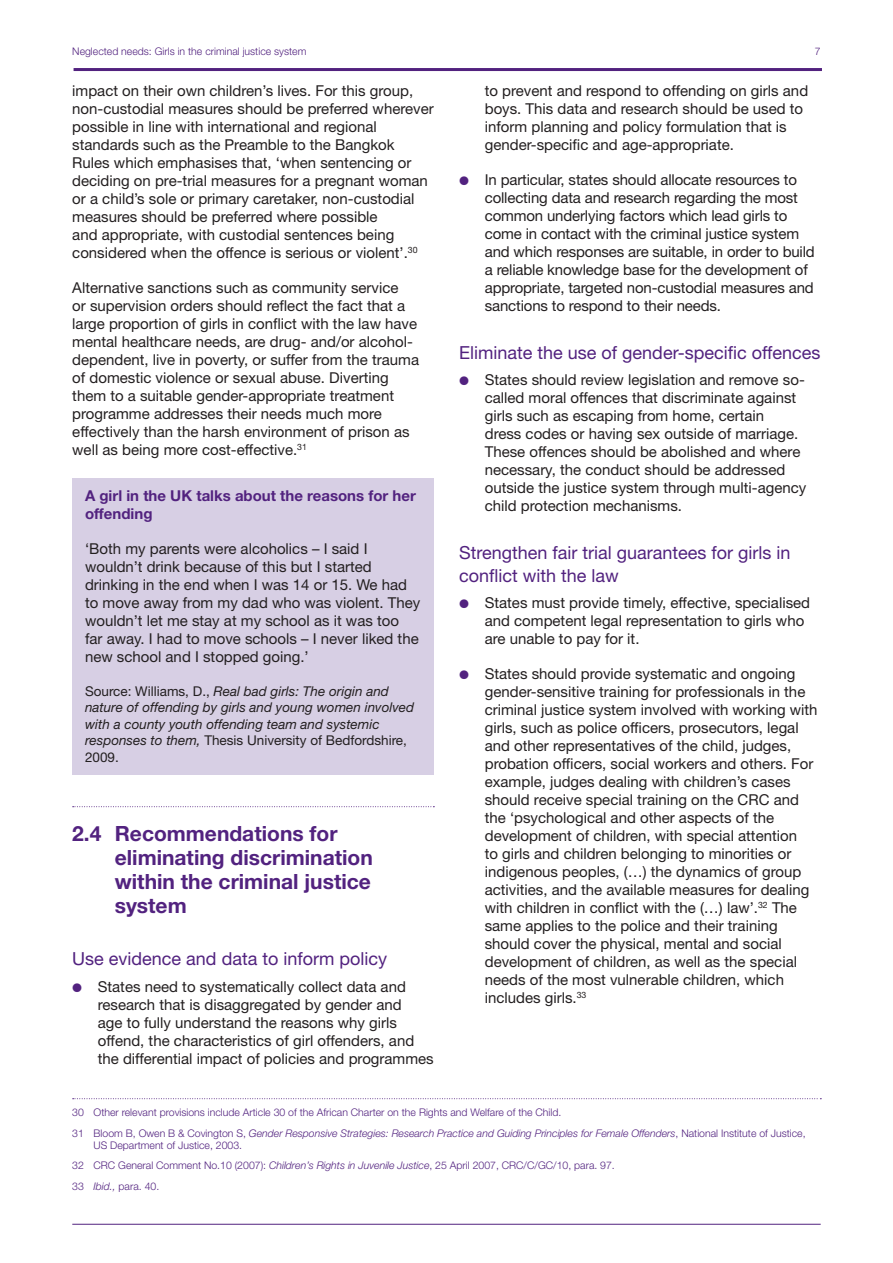
<style>
.page{position:relative;width:893px;height:1263px;background:#fff}
.page>*{position:absolute;margin:0;border:0;box-sizing:border-box;transform-origin:0 0}
.b-head{font:700 21px/24px "Helvetica Neue LT Std";color:#52227f}
.c-head{font:18px/22.5px "Helvetica Neue LT Std";color:#52227f}
.text{font:15px/18px "Helvetica Neue LT Std";color:#231f20}
.d-head{font:700 15px/18px "Helvetica Neue LT Std";color:#52227f}
.source{font:italic 13.5px/16.5px "Helvetica Neue LT Std";color:#231f20}
.footnote{font:300 10.5px/12px "Helvetica Neue LT Std";color:#52227f}
.footnote_first{font:300 10.5px "Helvetica Neue LT Std";color:#52227f}
.running_head{font:300 10.5px "Helvetica Neue LT Std";color:#52227f}
.s1{font-style:normal}
.s2{font-family:"Mathematical Pi Six";font-size:12px;color:#52227f}
.s3{font-style:italic}
</style>
<div class="page">
<hr style="left:72px;top:1224px;width:749px;height:1px;background:#52227f">
<hr style="left:74px;top:68px;width:748px;height:3px;background:#52227f">
<svg style="left:73px;top:806px;width:361px;height:1px"></svg>
<div style="left:72px;top:478px;width:362px;height:297px;background:#d7cfe4"></div>
<svg style="left:73px;top:1098px;width:748px;height:1px"></svg>
<p class="running_head" style="left:72px;top:45px;width:236px">Neglected needs: Girls in the criminal justice system</p>
<p class="running_head" style="left:815px;top:45px;width:7px">7</p>
<p class="text" style="left:72px;top:81px;width:363px">impact on their own children’s lives. For this group, non-custodial measures should be preferred wherever possible in line with international and regional standards such as the Preamble to the Bangkok Rules which emphasises that, ‘when sentencing or deciding on pre-trial measures for a pregnant woman or a child’s sole or primary caretaker, non-custodial measures should be preferred where possible<br>and appropriate, with custodial sentences being considered when the offence is serious or violent’.<sup>30</sup></p>
<p class="text" style="left:72px;top:278px;width:348px">Alternative sanctions such as community service<br>or supervision orders should reflect the fact that a large proportion of girls in conflict with the law have mental healthcare needs, are drug- and/or alcohol&shy;dependent, live in poverty, or suffer from the trauma of domestic violence or sexual abuse. Diverting them to a suitable gender-appropriate treatment programme addresses their needs much more effectively than the harsh environment of prison as well as being more cost-effective.<sup>31</sup></p>
<p class="d-head" style="left:85px;top:487px;width:332px">A girl in the UK talks about the reasons for her offending</p>
<p class="text" style="left:85px;top:540px;width:337px">‘Both my parents were alcoholics – I said I wouldn’t drink because of this but I started drinking in the end when I was 14 or 15. We had to move away from my dad who was violent. They wouldn’t let me stay at my school as it was too<br>far away. I had to move schools – I never liked the new school and I stopped going.’</p>
<p class="source" style="left:85px;top:682px;width:331px"><span class="s1">Source: Williams, D.,</span> Real bad girls: The origin and nature of offending by girls and young women involved with a county youth offending team and systemic responses to them, <span class="s1">Thesis University of Bedfordshire, 2009.</span></p>
<p class="text" style="left:485px;top:81px;width:325px">to prevent and respond to offending on girls and boys. This data and research should be used to inform planning and policy formulation that is gender-specific and age-appropriate.</p>
<p class="text" style="left:485px;top:170px;width:332px;text-indent:-26px"><span class="s2">D</span> In particular, states should allocate resources to collecting data and research regarding the most common underlying factors which lead girls to come in contact with the criminal justice system and which responses are suitable, in order to build a reliable knowledge base for the development of appropriate, targeted non-custodial measures and sanctions to respond to their needs.</p>
<p class="c-head" style="left:459px;top:341px;width:363px">Eliminate the use of gender-specific offences</p>
<p class="text" style="left:485px;top:371px;width:323px;text-indent:-26px"><span class="s2">D</span> States should review legislation and remove so&shy;called moral offences that discriminate against girls such as escaping from home, certain<br>dress codes or having sex outside of marriage.<br>These offences should be abolished and where necessary, the conduct should be addressed outside the justice system through multi-agency child protection mechanisms.</p>
<p class="c-head" style="left:459px;top:541px;width:333px">Strengthen fair trial guarantees for girls in conflict with the law</p>
<p class="text" style="left:485px;top:594px;width:327px;text-indent:-26px"><span class="s2">D</span> States must provide timely, effective, specialised and competent legal representation to girls who are unable to pay for it.</p>
<p class="text" style="left:485px;top:665px;width:334px;text-indent:-26px"><span class="s2">D</span> States should provide systematic and ongoing gender-sensitive training for professionals in the criminal justice system involved with working with girls, such as police officers, prosecutors, legal and other representatives of the child, judges, probation officers, social workers and others. For example, judges dealing with children’s cases should receive special training on the CRC and the ‘psychological and other aspects of the development of children, with special attention<br>to girls and children belonging to minorities or indigenous peoples, (…) the dynamics of group activities, and the available measures for dealing with children in conflict with the (…) law’.<sup>32</sup> The same applies to the police and their training should cover the physical, mental and social development of children, as well as the special needs of the most vulnerable children, which includes girls.<sup>33</sup></p>
<p class="b-head" style="left:115px;top:821px;width:259px;text-indent:-43px">2.4 Recommendations for eliminating discrimination within the criminal justice system</p>
<p class="c-head" style="left:72px;top:947px;width:316px">Use evidence and data to inform policy</p>
<p class="text" style="left:98px;top:977px;width:337px;text-indent:-26px"><span class="s2">D</span> States need to systematically collect data and research that is disaggregated by gender and<br>age to fully understand the reasons why girls offend, the characteristics of girl offenders, and the differential impact of policies and programmes</p>
<p class="footnote_first" style="left:72px;top:1106px;width:491px">30 Other relevant provisions include Article 30 of the African Charter on the Rights and Welfare of the Child.</p>
<p class="footnote" style="left:94px;top:1127px;width:714px;text-indent:-21px">31 Bloom B, Owen B &amp; Covington S, <span class="s3">Gender Responsive Strategies: Research Practice and Guiding Principles for Female Offenders</span>, National Institute of Justice,<br>US Department of Justice, 2003.</p>
<p class="footnote" style="left:72px;top:1159px;width:544px">32 CRC General Comment No.10 (2007): <span class="s3">Children’s Rights in Juvenile Justice</span>, 25 April 2007, CRC/C/GC/10, para. 97.</p>
<p class="footnote" style="left:72px;top:1180px;width:89px">33 <span class="s3">Ibid.,</span> para. 40.</p>
</div>
